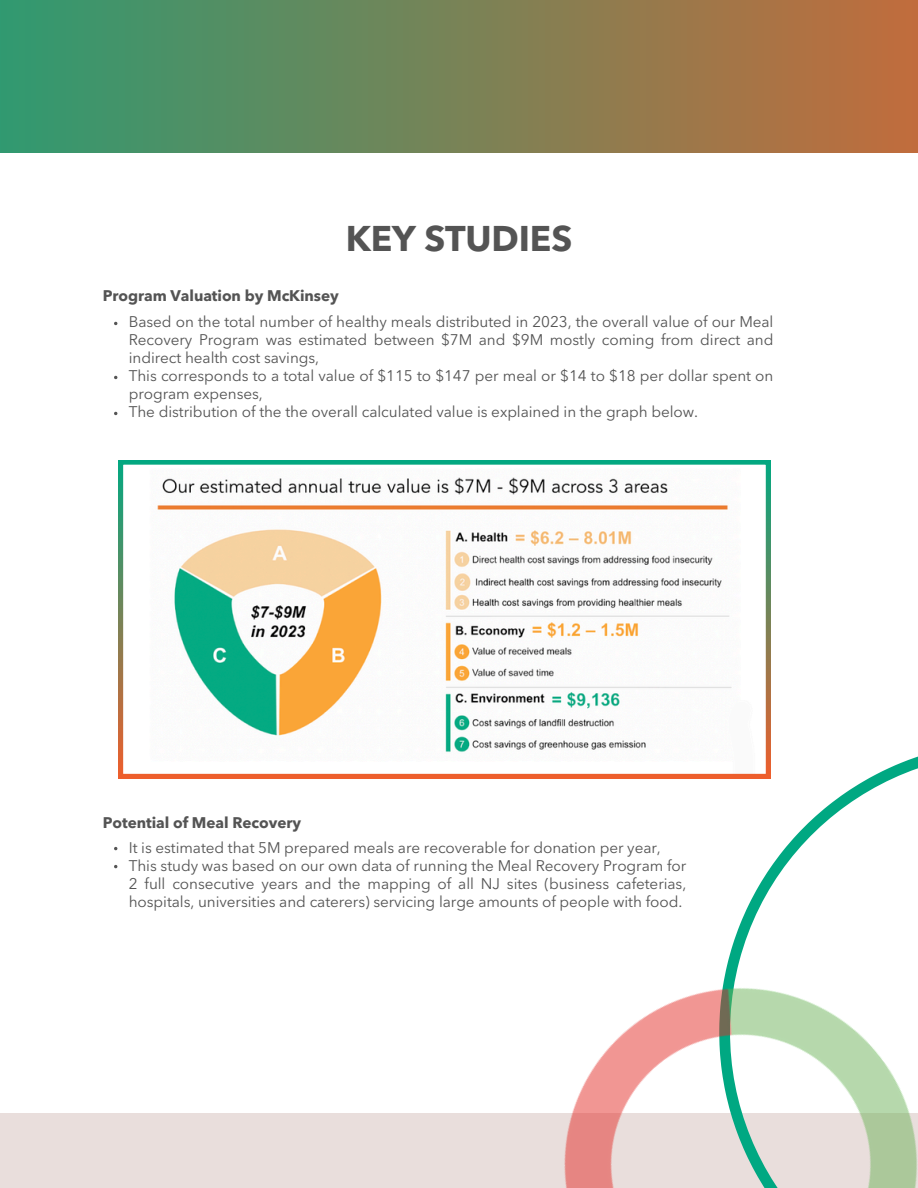
<style>
.page{position:relative;width:918px;height:1188px;background:#e9dedc}
.page>*{position:absolute;margin:0;border:0;box-sizing:border-box;transform-origin:0 0}
.t1{font:700 35.4px "Avenir Next LT Pro";letter-spacing:-.005em;color:#545454}
.t2{font:15.3px/18px "Avenir Next LT Pro";letter-spacing:-.005em;color:#545454;text-align:justify}
.t3{font:700 15.3px "Avenir Next LT Pro";letter-spacing:-.005em;color:#545454}
</style>
<div class="page">
<div style="left:0;top:152px;width:918px;height:961px;background:#fff"></div>
<div style="left:770px;top:677px;width:148px;height:36px;background:#fff"></div>
<img style="left:297px;top:713px;width:621px;height:475px">
<svg style="left:119px;top:460px;width:651px;height:318px;background:#e4e5d9"></svg>
<div style="left:0;top:0;width:918px;height:152px;background:linear-gradient(to right,#309a70,#c16c3c)"></div>
<p class="t1" style="left:346px;top:225px;width:228px">KEY STUDIES</p>
<p class="t3" style="left:103px;top:290px;width:238px">Program Valuation by McKinsey</p>
<p class="t2" style="left:129px;top:314px;width:646px">Based on the total number of healthy meals distributed in 2023, the overall value of our Meal Recovery Program was estimated between $7M and $9M mostly coming from direct and indirect health cost savings,</p>
<p class="t2" style="left:129px;top:368px;width:646px">This corresponds to a total value of $115 to $147 per meal or $14 to $18 per dollar spent on program expenses,</p>
<h4 class="t2" style="left:129px;top:404px;width:571px">The distribution of the the overall calculated value is explained in the graph below.</h4>
<p class="t3" style="left:103px;top:816px;width:200px">Potential of Meal Recovery</p>
<p class="t2" style="left:129px;top:840px;width:534px">It is estimated that 5M prepared meals are recoverable for donation per year,</p>
<p class="t2" style="left:129px;top:858px;width:559px">This study was based on our own data of running the Meal Recovery Program for 2 full consecutive years and the mapping of all NJ sites (business cafeterias, hospitals, universities and caterers) servicing large amounts of people with food.</p>
</div>
